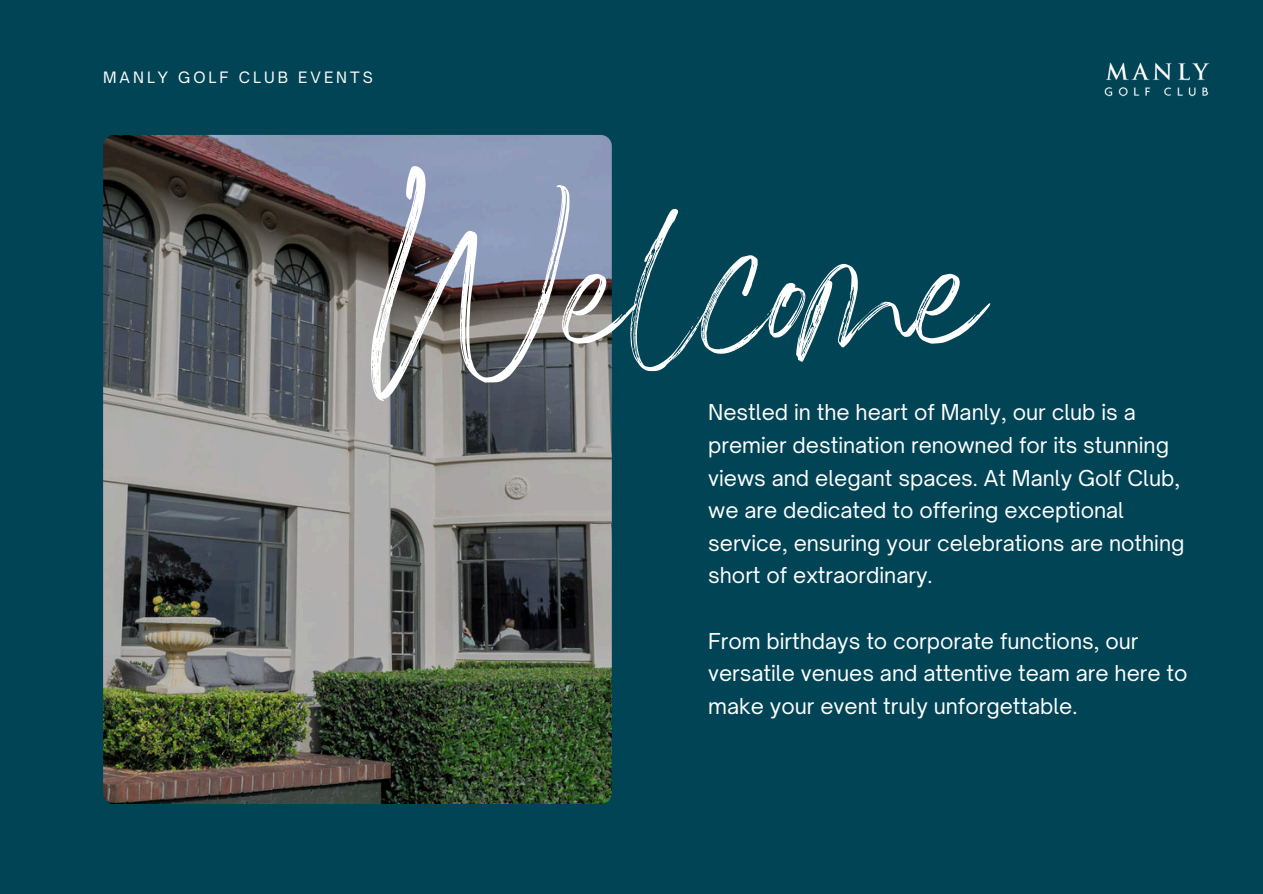
<style>
.page{position:relative;width:1263px;height:894px;background:#fff}
.page>*{position:absolute;margin:0;border:0;box-sizing:border-box;transform-origin:0 0}
.t1{font:255.3px "Angella White";color:#fff}
.t2{font:21px/32.7px "Open Sauce One";color:#fff}
.t3{font:15px "Open Sauce One";letter-spacing:.2em;color:#fff}
</style>
<div class="page">
<div style="left:0;top:0;width:1263px;height:893px;background:#045"></div>
<img style="left:103px;top:135px;width:509px;height:668px;border-radius:11px">
<img style="left:1104px;top:62px;width:106px;height:35px">
<h1 class="t3" style="left:103px;top:68px;width:271px">MANLY GOLF CLUB EVENTS</h1>
<h2 class="t1" style="left:370px;top:127px;width:620px">Welcome</h2>
<p class="t2" style="left:708px;top:395px;width:478px">Nestled in the heart of Manly, our club is a premier destination renowned for its stunning views and elegant spaces. At Manly Golf Club, we are dedicated to offering exceptional service, ensuring your celebrations are nothing short of extraordinary.</p>
<p class="t2" style="left:708px;top:624px;width:481px">From birthdays to corporate functions, our versatile venues and attentive team are here to make your event truly unforgettable.</p>
</div>
